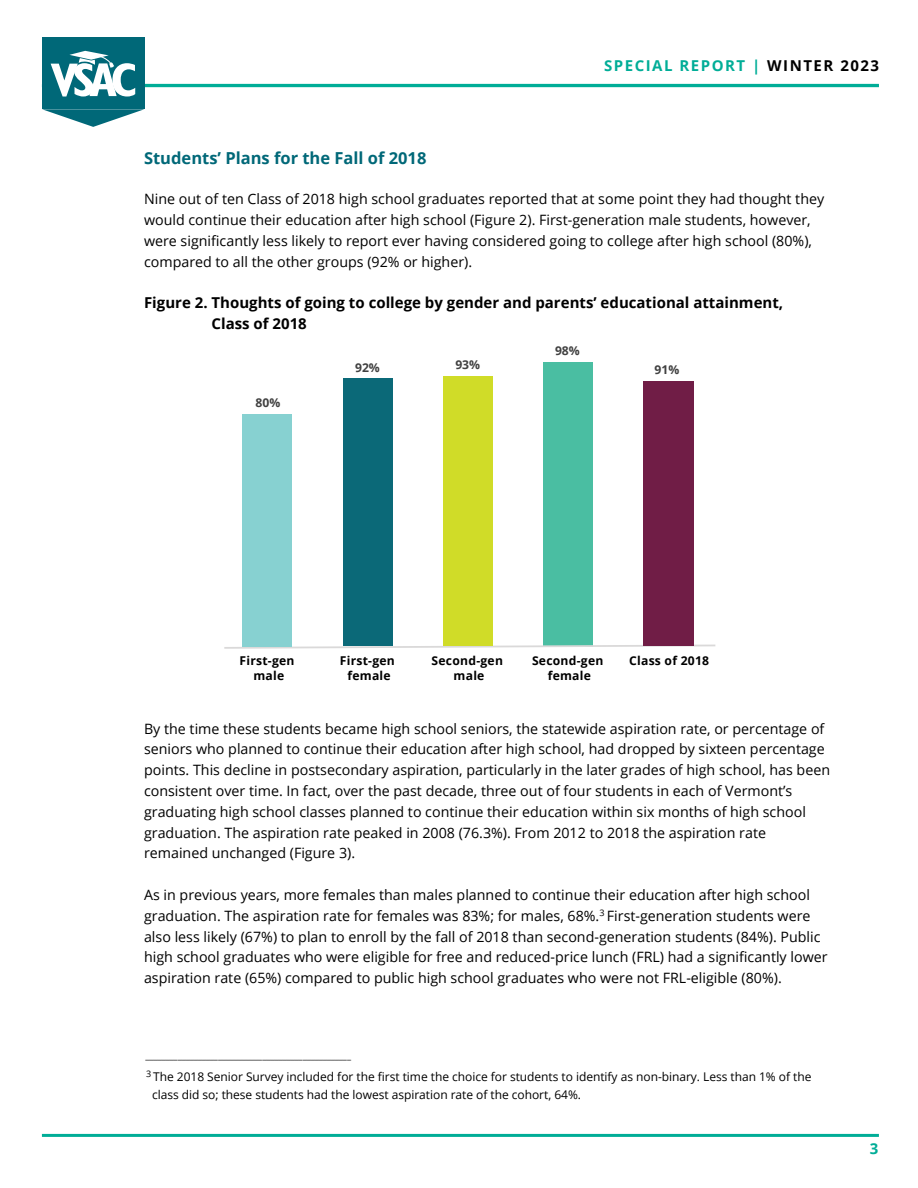
<style>
.page{position:relative;width:918px;height:1188px;background:#fff}
.page>*{position:absolute;margin:0;border:0;box-sizing:border-box;transform-origin:0 0}
.t1{font:700 16.5px "Open Sans";color:#006878}
.t2{font:700 15px/20.9px "Open Sans";color:#000}
.t3{font:700 15px "Open Sans";letter-spacing:.1em;color:#00ad97}
.t4{font:14.25px/20.9px "Open Sans";color:#000}
.t5{font:700 12.15px/14.5px "Open Sans";letter-spacing:.02em;color:#000;text-align:center}
.t6{font:700 12.15px "Open Sans";color:#414141}
.t7{font:12px/17.5px "Open Sans";letter-spacing:-.005em;color:#000}
.t8{font:9px "Open Sans";color:#000}
.s1{color:#000}
</style>
<div class="page">
<hr style="left:42px;top:1134px;width:837px;height:3px;background:#00ad97">
<hr style="left:47px;top:84px;width:832px;height:3px;background:#00ad97">
<div style="left:42px;top:38px;width:102px;height:71px;background:#006878"></div>
<svg style="left:42px;top:109px;width:102px;height:18px"></svg>
<svg style="left:51px;top:51px;width:84px;height:46px"></svg>
<div style="left:543px;top:362px;width:49px;height:284px;background:#4abea2"></div>
<div style="left:343px;top:379px;width:50px;height:267px;background:#0b6978"></div>
<svg style="left:224px;top:644px;width:492px;height:5px"></svg>
<div style="left:644px;top:381px;width:50px;height:264px;background:#701d46"></div>
<div style="left:242px;top:414px;width:50px;height:233px;background:#87d1d1"></div>
<div style="left:443px;top:377px;width:50px;height:269px;background:#d0dc28"></div>
<p class="t3" style="left:604px;top:55px;width:276px">SPECIAL REPORT | <span class="s1">WINTER 2023</span></p>
<p class="t1" style="left:144px;top:146px;width:284px">Students’ Plans for the Fall of 2018</p>
<p class="t4" style="left:144px;top:188px;width:682px">Nine out of ten Class of 2018 high school graduates reported that at some point they had thought they would continue their education after high school (Figure 2). First-generation male students, however, were significantly less likely to report ever having considered going to college after high school (80%), compared to all the other groups (92% or higher).</p>
<p class="t2" style="left:212px;top:292px;width:573px;text-indent:-68px">Figure 2. Thoughts of going to college by gender and parents’ educational attainment,<br>Class of 2018</p>
<p class="t6" style="left:255px;top:394px;width:26px">80%</p>
<p class="t6" style="left:355px;top:359px;width:26px">92%</p>
<p class="t6" style="left:455px;top:356px;width:26px">93%</p>
<p class="t6" style="left:555px;top:342px;width:26px">98%</p>
<p class="t6" style="left:654px;top:361px;width:26px">91%</p>
<p class="t5" style="left:240px;top:653px;width:57px">First-gen male</p>
<p class="t5" style="left:340px;top:653px;width:57px">First-gen female</p>
<p class="t5" style="left:432px;top:653px;width:73px">Second-gen male</p>
<p class="t5" style="left:532px;top:653px;width:73px">Second-gen female</p>
<p class="t5" style="left:629px;top:653px;width:82px">Class of 2018</p>
<p class="t4" style="left:144px;top:718px;width:688px">By the time these students became high school seniors, the statewide aspiration rate, or percentage of seniors who planned to continue their education after high school, had dropped by sixteen percentage points. This decline in postsecondary aspiration, particularly in the later grades of high school, has been consistent over time. In fact, over the past decade, three out of four students in each of Vermont’s graduating high school classes planned to continue their education within six months of high school graduation. The aspiration rate peaked in 2008 (76.3%). From 2012 to 2018 the aspiration rate remained unchanged (Figure 3).</p>
<p class="t4" style="left:144px;top:884px;width:685px">As in previous years, more females than males planned to continue their education after high school graduation. The aspiration rate for females was 83%; for males, 68%.<sup>3</sup> First-generation students were also less likely (67%) to plan to enroll by the fall of 2018 than second-generation students (84%). Public high school graduates who were eligible for free and reduced-price lunch (FRL) had a significantly lower aspiration rate (65%) compared to public high school graduates who were not FRL-eligible (80%).</p>
<p class="t8" style="left:145px;top:1050px;width:207px">___________________________________________________</p>
<p class="t7" style="left:152px;top:1068px;width:661px;text-indent:-6px"><sup>3</sup> The 2018 Senior Survey included for the first time the choice for students to identify as non-binary. Less than 1% of the class did so; these students had the lowest aspiration rate of the cohort, 64%.</p>
<p class="t3" style="left:870px;top:1138px;width:10px">3</p>
</div>
